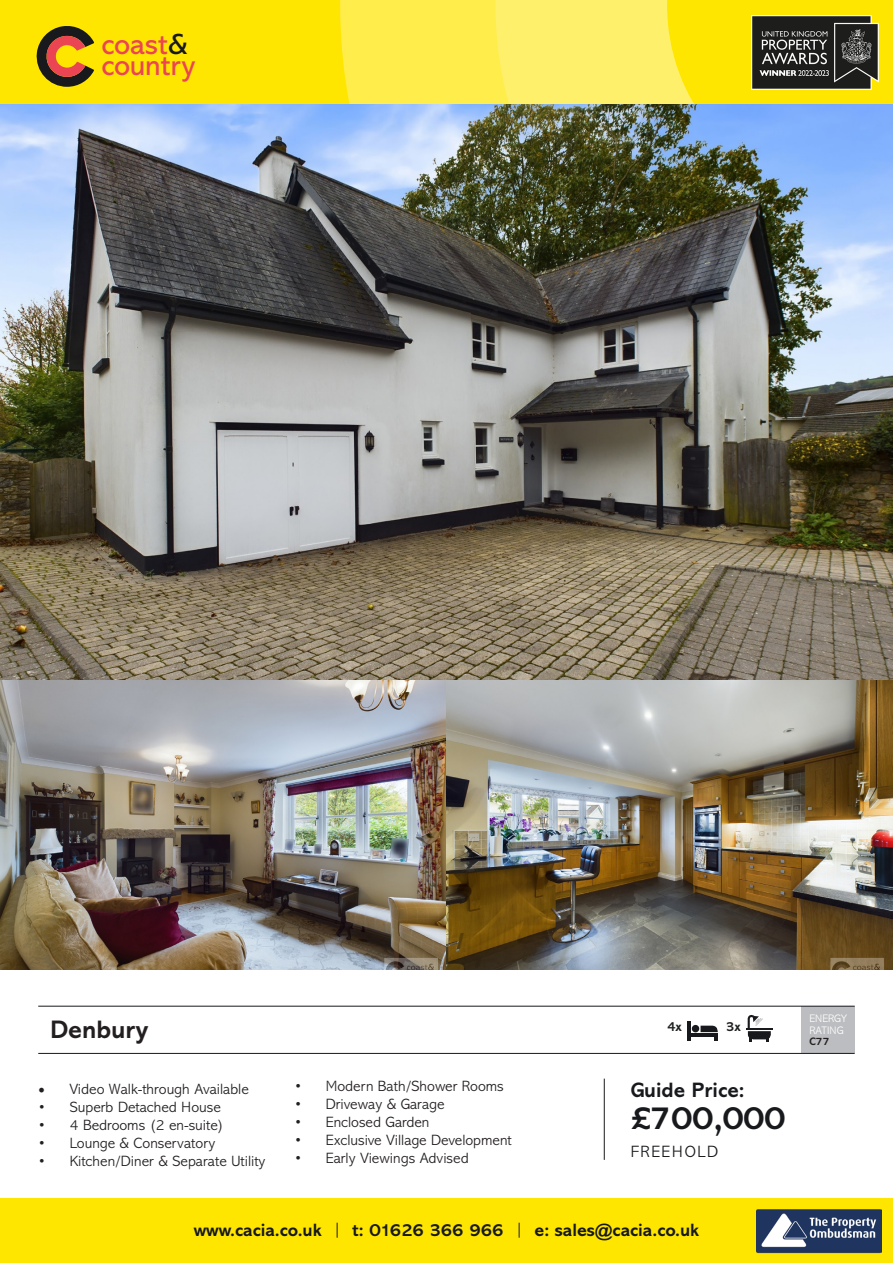
<style>
.page{position:relative;width:893px;height:1263px;background:#fff}
.page>*{position:absolute;margin:0;border:0;box-sizing:border-box;transform-origin:0 0}
.t1{font:700 33px "Abadi MT Std";color:#17191c}
.t2{font:29.4px/20.9px "Abadi MT Std";color:#eb4453}
.t3{font:700 25.5px "Abadi MT Std";color:#231f20}
.t4{font:700 21px "Abadi MT Std";color:#17191c}
.t5{font:700 18px "Abadi MT Std";color:#17191c}
.t6{font:300 16.5px "Abadi MT Std";letter-spacing:.1em;color:#17191c}
.t7{font:300 15px "Abadi MT Std";color:#231f20}
.t8{font:700 13.5px "Abadi MT Std";color:#202222}
.t9{font:300 10.95px "Abadi MT Std";color:#fff}
.t10{font:700 10.95px "Abadi MT Std";color:#231f20}
.s1{color:#17191d}
.s2{font-family:"Minion Pro";font-weight:400;font-size:18px}
.s3{font-weight:300}
</style>
<div class="page">
<img style="left:0;top:103px;width:893px;height:578px">
<img style="left:0;top:681px;width:446px;height:288px">
<img style="left:446px;top:681px;width:447px;height:288px">
<div style="left:0;top:1199px;width:893px;height:64px;background:#ffe601"></div>
<div style="left:801px;top:1006px;width:54px;height:47px;background:#bcbdc0"></div>
<hr style="left:687px;top:1022px;width:3px;height:19px;background:#17191d">
<hr style="left:689px;top:1033px;width:29px;height:4px;background:#17191d">
<div style="left:692px;top:1025px;width:7px;height:7px;background:#17191d;border-radius:50%"></div>
<svg style="left:700px;top:1026px;width:18px;height:15px"></svg>
<hr style="left:746px;top:1028px;width:26px;height:2px;background:#17191d">
<svg style="left:748px;top:1015px;width:23px;height:27px"></svg>
<hr style="left:38px;top:1006px;width:817px;height:1px;background:#17191c">
<hr style="left:604px;top:1078px;width:1px;height:82px;background:#17191c">
<hr style="left:38px;top:1053px;width:817px;height:1px;background:#17191c">
<div style="left:0;top:0;width:893px;height:103px;background:#ffe601"></div>
<svg style="left:36px;top:26px;width:58px;height:61px"></svg>
<div style="left:340px;top:0;width:481px;height:103px;background:#ffed4c"></div>
<svg style="left:496px;top:0;width:325px;height:103px;background:#ffec46"></svg>
<img style="left:751px;top:15px;width:127px;height:74px">
<img style="left:756px;top:1209px;width:125px;height:45px">
<p class="t2" style="left:101px;top:34px;width:95px">coast<span class="s1">&amp; </span>country</p>
<p class="t3" style="left:50px;top:1014px;width:99px">Denbury</p>
<p class="t8" style="left:667px;top:1018px;width:16px">4x</p>
<p class="t8" style="left:726px;top:1018px;width:16px">3x</p>
<p class="t7" style="left:38px;top:1081px;width:212px"><span class="s2">•</span> Video Walk-through Available</p>
<p class="t7" style="left:38px;top:1099px;width:184px">• Superb Detached House</p>
<p class="t7" style="left:38px;top:1117px;width:187px">• 4 Bedrooms (2 en-suite)</p>
<p class="t7" style="left:38px;top:1135px;width:179px">• Lounge &amp; Conservatory</p>
<p class="t7" style="left:38px;top:1153px;width:229px">• Kitchen/Diner &amp; Separate Utility</p>
<p class="t7" style="left:294px;top:1078px;width:211px">• Modern Bath/Shower Rooms</p>
<p class="t7" style="left:294px;top:1096px;width:152px">• Driveway &amp; Garage</p>
<p class="t7" style="left:294px;top:1114px;width:136px">• Enclosed Garden</p>
<p class="t7" style="left:294px;top:1132px;width:219px">• Exclusive Village Development</p>
<p class="t7" style="left:294px;top:1150px;width:176px">• Early Viewings Advised</p>
<p class="t4" style="left:631px;top:1078px;width:115px">Guide Price:</p>
<p class="t1" style="left:631px;top:1098px;width:156px">£700,000</p>
<p class="t6" style="left:631px;top:1142px;width:89px">FREEHOLD</p>
<p class="t5" style="left:194px;top:1219px;width:507px">www.cacia.co.uk <span class="s3">|</span> t: 01626 366 966 <span class="s3">|</span> e: sales@cacia.co.uk</p>
<p class="t9" style="left:810px;top:1013px;width:39px">ENERGY</p>
<p class="t9" style="left:810px;top:1024px;width:36px">RATING</p>
<p class="t10" style="left:810px;top:1035px;width:22px">C77</p>
</div>
